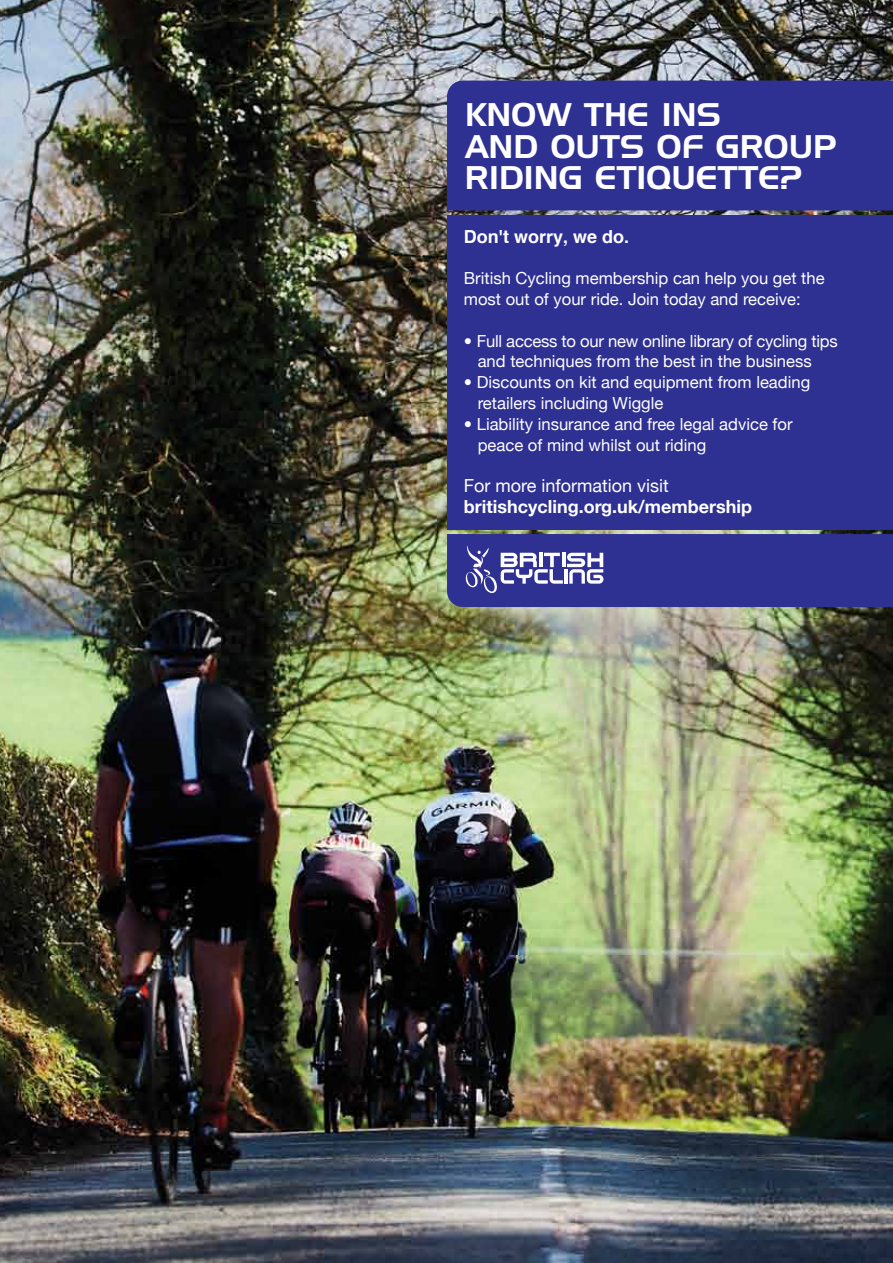
<style>
.page{position:relative;width:893px;height:1263px;background:#fff}
.page>*{position:absolute;margin:0;border:0;box-sizing:border-box;transform-origin:0 0}
.t1{font:31.95px/32px "Handel Gothic BT";letter-spacing:.005em;color:#fff}
.t2{font:700 18px "Helvetica Neue";color:#fff}
.t3{font:18px "Helvetica Neue";color:#fff}
.t4{font:700 18px "Helvetica";color:#fff}
.t5{font:16.65px/20.9px "Helvetica Neue";color:#fff}
</style>
<div class="page">
<img style="left:0;top:0;width:893px;height:1263px">
<div style="left:447px;top:215px;width:446px;height:314px;background:#2e3092"></div>
<svg style="left:447px;top:534px;width:446px;height:73px"></svg>
<div style="left:447px;top:81px;width:446px;height:129px;background:#2e3092"></div>
<h1 class="t1" style="left:465px;top:98px;width:373px">KNOW THE INS<br>AND OUTS OF GROUP<br>RIDING ETIQUETTE?</h1>
<p class="t4" style="left:464px;top:222px;width:167px">Don't worry, we do.</p>
<p class="t5" style="left:464px;top:268px;width:362px">British Cycling membership can help you get the most out of your ride. Join today and receive:</p>
<p class="t5" style="left:478px;top:330px;width:362px;text-indent:-14px">• Full access to our new online library of cycling tips and techniques from the best in the business</p>
<p class="t5" style="left:478px;top:372px;width:334px;text-indent:-14px">• Discounts on kit and equipment from leading retailers including Wiggle</p>
<p class="t5" style="left:478px;top:413px;width:316px;text-indent:-14px">• Liability insurance and free legal advice for peace of mind whilst out riding</p>
<p class="t3" style="left:464px;top:475px;width:207px">For more information visit</p>
<p class="t2" style="left:464px;top:495px;width:290px">britishcycling.org.uk/membership</p>
</div>
